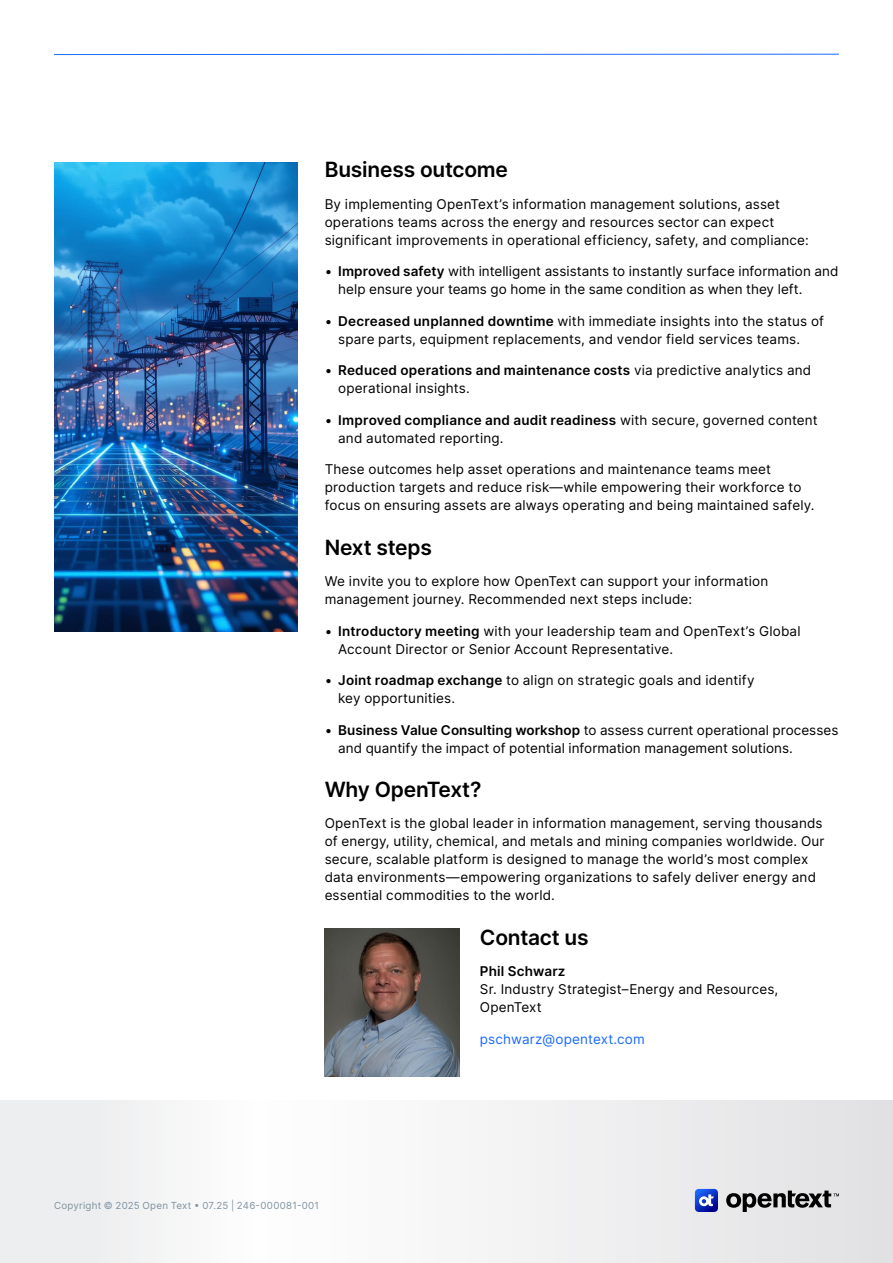
<style>
.page{position:relative;width:893px;height:1263px;background:#fff}
.page>*{position:absolute;margin:0;border:0;box-sizing:border-box;transform-origin:0 0}
.H2_Heading{font:600 21px "Inter";letter-spacing:-.01em;color:#000}
.Body{font:13.5px/18px "Inter";letter-spacing:.01em;color:#000}
.Body-2{font:13.5px "Inter";letter-spacing:.015em;color:#1a6aff}
.t1{font:9.75px "Inter";letter-spacing:.025em;color:#7e929f}
.s1{font-weight:600}
</style>
<div class="page">
<svg style="left:0;top:1101px;width:893px;height:162px"></svg>
<svg style="left:726px;top:1190px;width:113px;height:22px"></svg>
<svg style="left:695px;top:1189px;width:23px;height:23px"></svg>
<hr style="left:54px;top:54px;width:785px;height:1px;background:#1a6aff">
<img style="left:325px;top:928px;width:135px;height:149px">
<img style="left:54px;top:162px;width:244px;height:469px">
<h2 class="H2_Heading" style="left:325px;top:154px;width:185px">Business outcome</h2>
<p class="Body" style="left:325px;top:195px;width:486px">By implementing OpenText’s information management solutions, asset operations teams across the energy and resources sector can expect significant improvements in operational efficiency, safety, and compliance:</p>
<p class="Body" style="left:338px;top:262px;width:502px;text-indent:-14px">• <span class="s1">Improved safety</span> with intelligent assistants to instantly surface information and help ensure your teams go home in the same condition as when they left.</p>
<p class="Body" style="left:338px;top:312px;width:487px;text-indent:-14px">• <span class="s1">Decreased unplanned downtime</span> with immediate insights into the status of spare parts, equipment replacements, and vendor field services teams.</p>
<p class="Body" style="left:338px;top:361px;width:475px;text-indent:-14px">• <span class="s1">Reduced operations and maintenance costs</span> via predictive analytics and operational insights.</p>
<p class="Body" style="left:338px;top:411px;width:481px;text-indent:-14px">• <span class="s1">Improved compliance and audit readiness</span> with secure, governed content and automated reporting.</p>
<p class="Body" style="left:325px;top:460px;width:491px">These outcomes help asset operations and maintenance teams meet production targets and reduce risk—while empowering their workforce to focus on ensuring assets are always operating and being maintained safely.</p>
<h2 class="H2_Heading" style="left:325px;top:531px;width:109px">Next steps</h2>
<p class="Body" style="left:325px;top:572px;width:445px">We invite you to explore how OpenText can support your information management journey. Recommended next steps include:</p>
<p class="Body" style="left:338px;top:621px;width:464px;text-indent:-14px">• <span class="s1">Introductory meeting</span> with your leadership team and OpenText’s Global<br>Account Director or Senior Account Representative.</p>
<p class="Body" style="left:338px;top:671px;width:418px;text-indent:-14px">• <span class="s1">Joint roadmap exchange</span> to align on strategic goals and identify key opportunities.</p>
<p class="Body" style="left:338px;top:720px;width:502px;text-indent:-14px">• <span class="s1">Business Value Consulting workshop</span> to assess current operational processes and quantify the impact of potential information management solutions.</p>
<h2 class="H2_Heading" style="left:325px;top:774px;width:158px">Why OpenText?</h2>
<p class="Body" style="left:325px;top:814px;width:501px">OpenText is the global leader in information management, serving thousands of energy, utility, chemical, and metals and mining companies worldwide. Our secure, scalable platform is designed to manage the world’s most complex data environments—empowering organizations to safely deliver energy and essential commodities to the world.</p>
<h2 class="H2_Heading" style="left:480px;top:921px;width:110px">Contact us</h2>
<p class="Body" style="left:480px;top:962px;width:300px"><span class="s1">Phil Schwarz<br></span>Sr. Industry Strategist–Energy and Resources,<br>OpenText</p>
<p class="Body-2" style="left:480px;top:1029px;width:166px">pschwarz@opentext.com</p>
<p class="t1" style="left:54px;top:1198px;width:267px">Copyright © 2025 Open Text • 07.25 | 246-000081-001</p>
</div>
